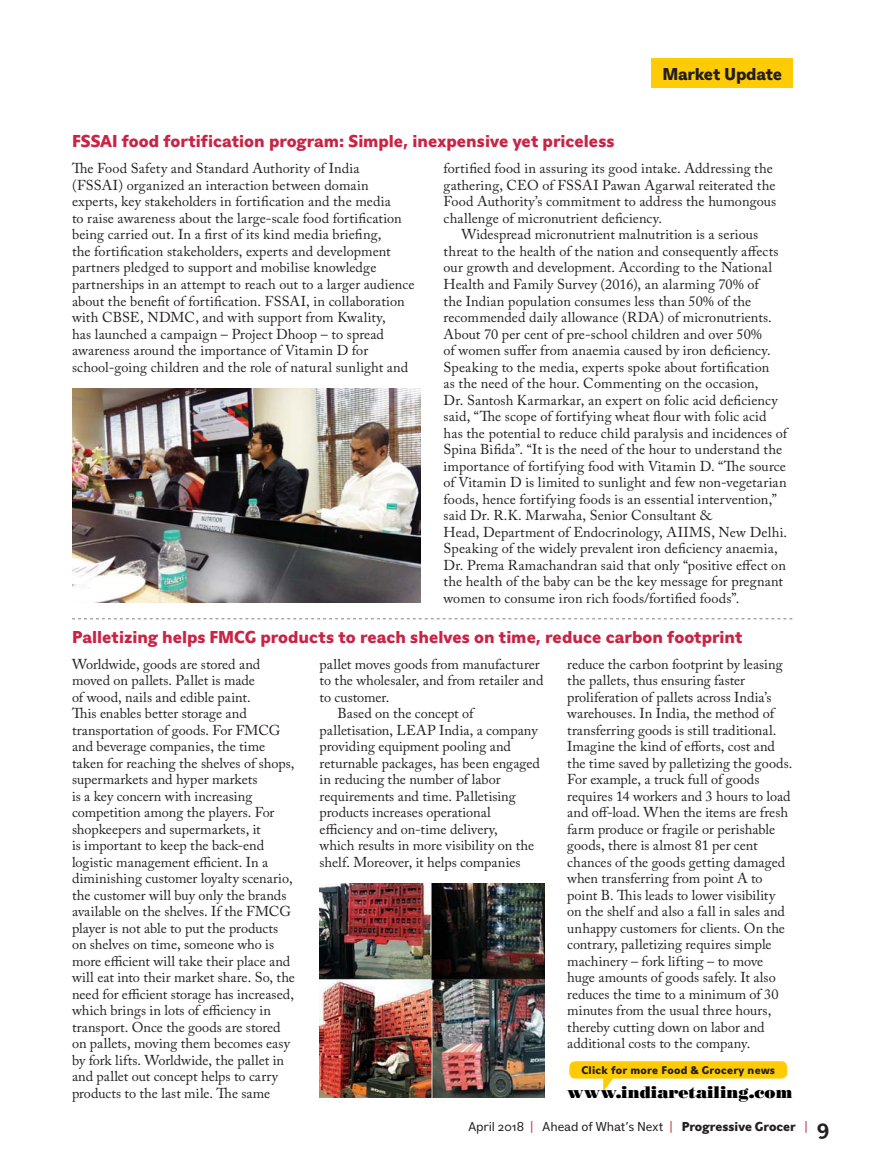
<style>
.page{position:relative;width:872px;height:1170px;background:#fff}
.page>*{position:absolute;margin:0;border:0;box-sizing:border-box;transform-origin:0 0}
.t1{font:800 18px "Eau Naturelle Sans";color:#c92445}
.t2{font:800 18px "Eau Naturelle Sans";letter-spacing:-.015em;color:#231f20}
.t3{font:16.65px "Bodoni Poster";color:#000}
.t4{font:14.25px/16.5px "Adobe Caslon Pro";color:#231f20}
.t5{font:13.5px "Eau Naturelle Sans";letter-spacing:-.005em;color:#231f20}
.t6{font:800 11.55px "Eau Naturelle Sans";letter-spacing:.02em;color:#231f20}
.s1{font-weight:500;color:#c92445}
.s2{font-weight:800}
.s3{font-weight:700;font-size:22.5px}
</style>
<div class="page">
<div style="left:651px;top:58px;width:141px;height:30px;background:#ffcb04"></div>
<svg style="left:72px;top:618px;width:720px;height:1px"></svg>
<img style="left:72px;top:388px;width:349px;height:214px">
<img style="left:320px;top:883px;width:225px;height:214px">
<svg style="left:569px;top:1061px;width:218px;height:30px"></svg>
<p class="t1" style="left:72px;top:135px;width:544px">FSSAI food fortification program: Simple, inexpensive yet priceless</p>
<p class="t2" style="left:662px;top:67px;width:121px">Market Update</p>
<p class="t4" style="left:72px;top:161px;width:344px">The Food Safety and Standard Authority of India<br>(FSSAI) organized an interaction between domain experts, key stakeholders in fortification and the media<br>to raise awareness about the large-scale food fortification being carried out. In a first of its kind media briefing,<br>the fortification stakeholders, experts and development partners pledged to support and mobilise knowledge partnerships in an attempt to reach out to a larger audience about the benefit of fortification. FSSAI, in collaboration with CBSE, NDMC, and with support from Kwality,<br>has launched a campaign – Project Dhoop – to spread awareness around the importance of Vitamin D for school-going children and the role of natural sunlight and</p>
<p class="t4" style="left:443px;top:161px;width:334px">fortified food in assuring its good intake. Addressing the gathering, CEO of FSSAI Pawan Agarwal reiterated the Food Authority’s commitment to address the humongous challenge of micronutrient deficiency.</p>
<p class="t4" style="left:443px;top:227px;width:345px;text-indent:18px">Widespread micronutrient malnutrition is a serious threat to the health of the nation and consequently affects our growth and development. According to the National Health and Family Survey (2016), an alarming 70% of<br>the Indian population consumes less than 50% of the recommended daily allowance (RDA) of micronutrients.<br>About 70 per cent of pre-school children and over 50%<br>of women suffer from anaemia caused by iron deficiency.<br>Speaking to the media, experts spoke about fortification<br>as the need of the hour. Commenting on the occasion,<br>Dr. Santosh Karmarkar, an expert on folic acid deficiency said, “The scope of fortifying wheat flour with folic acid has the potential to reduce child paralysis and incidences of Spina Bifida”. “It is the need of the hour to understand the importance of fortifying food with Vitamin D. “The source of Vitamin D is limited to sunlight and few non-vegetarian foods, hence fortifying foods is an essential intervention,” said Dr. R.K. Marwaha, Senior Consultant &amp;<br>Head, Department of Endocrinology, AIIMS, New Delhi.<br>Speaking of the widely prevalent iron deficiency anaemia, Dr. Prema Ramachandran said that only “positive effect on the health of the baby can be the key message for pregnant women to consume iron rich foods/fortified foods”.</p>
<p class="t1" style="left:72px;top:630px;width:672px">Palletizing helps FMCG products to reach shelves on time, reduce carbon footprint</p>
<p class="t4" style="left:72px;top:656px;width:224px">Worldwide, goods are stored and moved on pallets. Pallet is made<br>of wood, nails and edible paint.<br>This enables better storage and transportation of goods. For FMCG and beverage companies, the time taken for reaching the shelves of shops, supermarkets and hyper markets<br>is a key concern with increasing competition among the players. For shopkeepers and supermarkets, it<br>is important to keep the back-end logistic management efficient. In a diminishing customer loyalty scenario, the customer will buy only the brands available on the shelves. If the FMCG player is not able to put the products on shelves on time, someone who is more efficient will take their place and will eat into their market share. So, the need for efficient storage has increased, which brings in lots of efficiency in transport. Once the goods are stored on pallets, moving them becomes easy by fork lifts. Worldwide, the pallet in and pallet out concept helps to carry products to the last mile. The same</p>
<p class="t4" style="left:320px;top:656px;width:222px">pallet moves goods from manufacturer</p>
<p class="t4" style="left:320px;top:673px;width:225px">to the wholesaler, and from retailer and</p>
<p class="t4" style="left:320px;top:689px;width:71px">to customer.</p>
<p class="t4" style="left:338px;top:706px;width:137px">Based on the concept of</p>
<p class="t4" style="left:320px;top:722px;width:219px">palletisation, LEAP India, a company</p>
<p class="t4" style="left:320px;top:739px;width:193px">providing equipment pooling and</p>
<p class="t4" style="left:320px;top:755px;width:222px">returnable packages, has been engaged</p>
<p class="t4" style="left:320px;top:772px;width:182px">in reducing the number of labor</p>
<p class="t4" style="left:320px;top:788px;width:198px">requirements and time. Palletising</p>
<p class="t4" style="left:320px;top:805px;width:173px">products increases operational</p>
<p class="t4" style="left:320px;top:821px;width:180px">efficiency and on-time delivery,</p>
<p class="t4" style="left:320px;top:838px;width:216px">which results in more visibility on the</p>
<p class="t4" style="left:320px;top:854px;width:202px">shelf. Moreover, it helps companies</p>
<p class="t4" style="left:567px;top:656px;width:227px">reduce the carbon footprint by leasing the pallets, thus ensuring faster proliferation of pallets across India’s warehouses. In India, the method of transferring goods is still traditional.<br>Imagine the kind of efforts, cost and the time saved by palletizing the goods.<br>For example, a truck full of goods requires 14 workers and 3 hours to load and off-load. When the items are fresh farm produce or fragile or perishable goods, there is almost 81 per cent chances of the goods getting damaged when transferring from point A to point B. This leads to lower visibility on the shelf and also a fall in sales and unhappy customers for clients. On the contrary, palletizing requires simple machinery – fork lifting – to move huge amounts of goods safely. It also reduces the time to a minimum of 30 minutes from the usual three hours, thereby cutting down on labor and additional costs to the company.</p>
<p class="t6" style="left:581px;top:1065px;width:195px">Click for more Food &amp; Grocery news</p>
<p class="t3" style="left:567px;top:1085px;width:227px">www.indiaretailing.com</p>
<p class="t5" style="left:468px;top:1121px;width:362px">April 2018 <span class="s1">|</span> Ahead of What’s Next <span class="s1">|</span> <span class="s2">Progressive Grocer</span> <span class="s1">|</span> <span class="s3">9</span></p>
</div>
